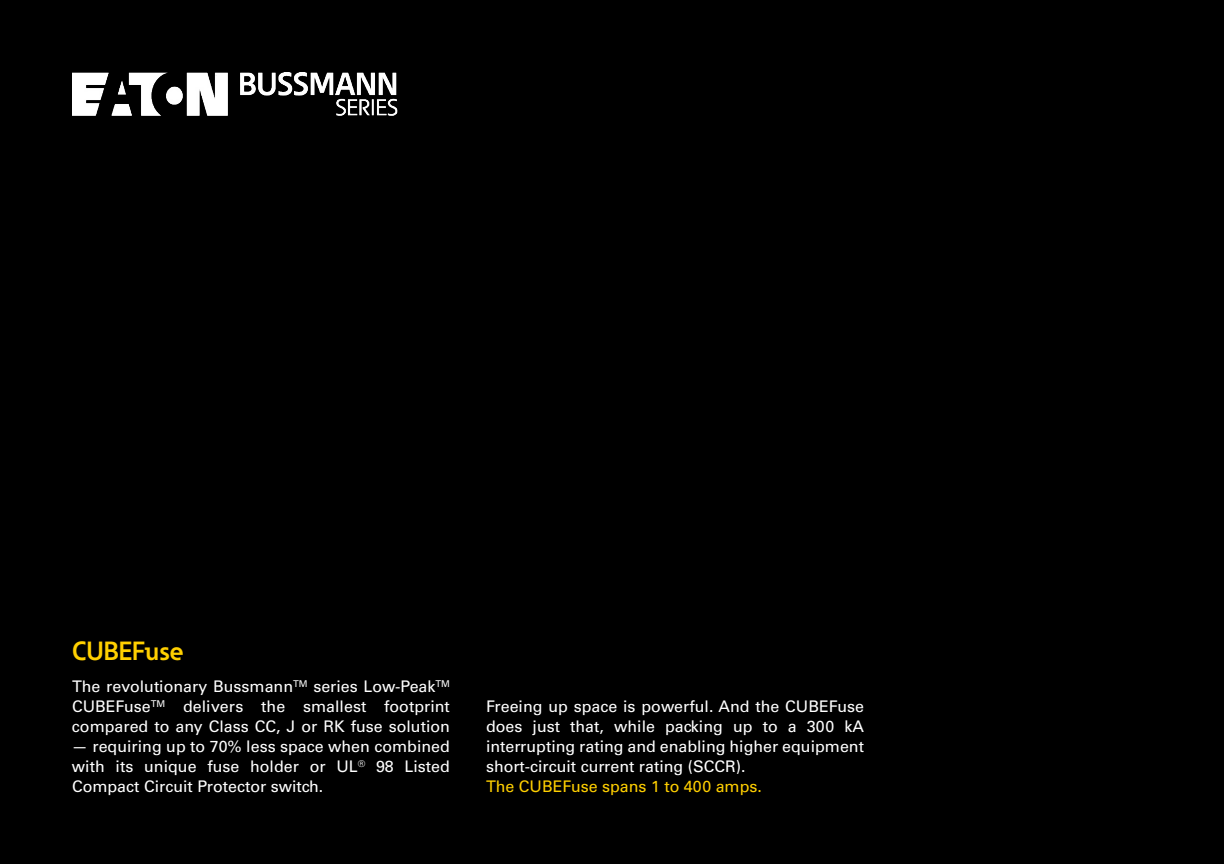
<style>
.page{position:relative;width:1224px;height:864px;background:#000}
.page>*{position:absolute;margin:0;border:0;box-sizing:border-box;transform-origin:0 0}
.t1{font:700 26px "Eaton";color:#ffd000}
.t2{font:16px/20px "Univers LT Std";color:#fff;text-align:justify}
.t3{font:16px "Univers LT Std";color:#ffd000}
</style>
<div class="page">
<img style="left:72px;top:72px;width:326px;height:44px">
<h1 class="t1" style="left:72px;top:634px;width:113px">CUBEFuse</h1>
<p class="t2" style="left:72px;top:676px;width:380px">The revolutionary Bussmann<sup>TM</sup> series Low-Peak<sup>TM </sup>CUBEFuse<sup>TM</sup> delivers the smallest footprint compared to any Class CC, J or RK fuse solution</p>
<p class="t2" style="left:72px;top:736px;width:379px">— requiring up to 70% less space when combined with its unique fuse holder or UL<sup>®</sup> 98 Listed Compact Circuit Protector switch.</p>
<p class="t2" style="left:486px;top:696px;width:380px">Freeing up space is powerful. And the CUBEFuse does just that, while packing up to a 300 kA interrupting rating and enabling higher equipment short-circuit current rating (SCCR).</p>
<p class="t3" style="left:486px;top:777px;width:277px">The CUBEFuse spans 1 to 400 amps.</p>
</div>
